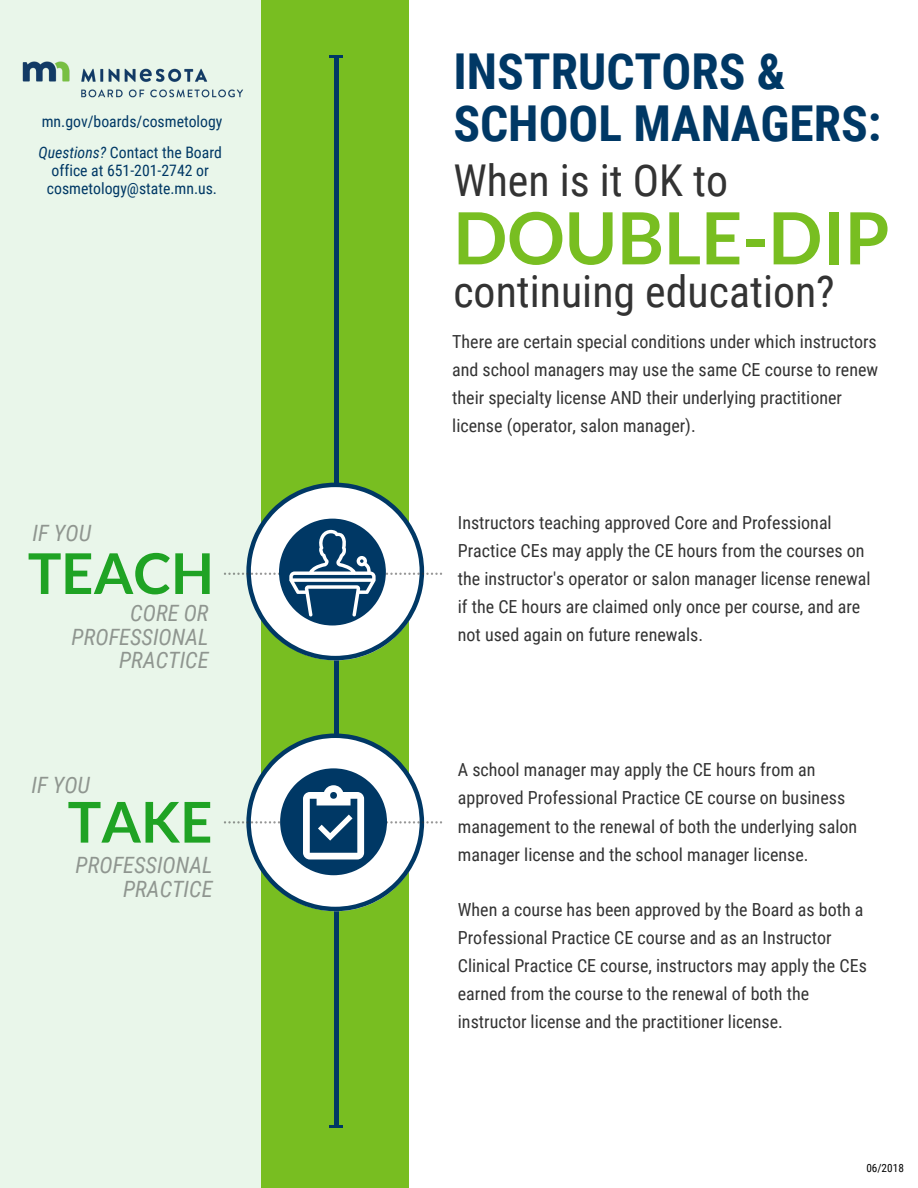
<style>
.page{position:relative;width:918px;height:1188px;background:#fff}
.page>*{position:absolute;margin:0;border:0;box-sizing:border-box;transform-origin:0 0}
.t1{font:700 72px "Lato";color:#78be21}
.t2{font:700 56.25px "Lato";color:#1fa324}
.t3{font:700 49.5px/51.8px "Roboto Condensed";color:#003865}
.t4{font:43.8px "Roboto Condensed";color:#333}
.t5{font:italic 22.5px/23.7px "Roboto Condensed";color:rgb(51 51 51/.5);text-align:right}
.t6{font:18px/28.2px "Roboto Condensed";color:#333}
.t7{font:15.75px/18px "Roboto Condensed";color:#003865;text-align:center}
.t8{font:11.25px "Roboto Condensed";color:#000}
.s1{font-style:italic}
</style>
<div class="page">
<div style="left:0;top:0;width:268px;height:1188px;background:#e9f6ea"></div>
<div style="left:261px;top:0;width:147px;height:1188px;background:#78be21"></div>
<svg style="left:330px;top:55px;width:13px;height:2px"></svg>
<svg style="left:330px;top:1125px;width:13px;height:2px"></svg>
<div style="left:334px;top:57px;width:5px;height:1068px;background:#003865"></div>
<img style="left:22px;top:61px;width:221px;height:37px">
<svg style="left:224px;top:483px;width:218px;height:177px"></svg>
<svg style="left:224px;top:734px;width:218px;height:177px"></svg>
<p class="t7" style="left:42px;top:112px;width:182px">mn.gov/boards/cosmetology</p>
<p class="t7" style="left:38px;top:142px;width:185px"><span class="s1">Questions?</span> Contact the Board office at 651-201-2742 or cosmetology@state.mn.us.</p>
<p class="t5" style="left:33px;top:520px;width:60px">IF YOU</p>
<h2 class="t2" style="left:28px;top:541px;width:187px">TEACH</h2>
<p class="t5" style="left:72px;top:600px;width:139px">CORE OR<br>PROFESSIONAL<br>PRACTICE</p>
<p class="t5" style="left:32px;top:772px;width:60px">IF YOU</p>
<h2 class="t2" style="left:68px;top:790px;width:146px">TAKE</h2>
<p class="t5" style="left:76px;top:852px;width:139px">PROFESSIONAL<br>PRACTICE</p>
<h3 class="t3" style="left:453px;top:44px;width:430px">INSTRUCTORS &amp;<br>SCHOOL MANAGERS:</h3>
<h3 class="t4" style="left:453px;top:149px;width:276px">When is it OK to</h3>
<h1 class="t1" style="left:453px;top:197px;width:438px">DOUBLE-DIP</h1>
<h3 class="t4" style="left:453px;top:261px;width:383px">continuing education?</h3>
<p class="t6" style="left:452px;top:326px;width:427px">There are certain special conditions under which instructors and school managers may use the same CE course to renew their specialty license AND their underlying practitioner license (operator, salon manager).</p>
<p class="t6" style="left:458px;top:508px;width:414px">Instructors teaching approved Core and Professional Practice CEs may apply the CE hours from the courses on the instructor's operator or salon manager license renewal if the CE hours are claimed only once per course, and are not used again on future renewals.</p>
<p class="t6" style="left:458px;top:755px;width:401px">A school manager may apply the CE hours from an approved Professional Practice CE course on business management to the renewal of both the underlying salon manager license and the school manager license.</p>
<p class="t6" style="left:458px;top:895px;width:411px">When a course has been approved by the Board as both a Professional Practice CE course and as an Instructor Clinical Practice CE course, instructors may apply the CEs earned from the course to the renewal of both the instructor license and the practitioner license.</p>
<p class="t8" style="left:866px;top:1160px;width:39px">06/2018</p>
</div>
